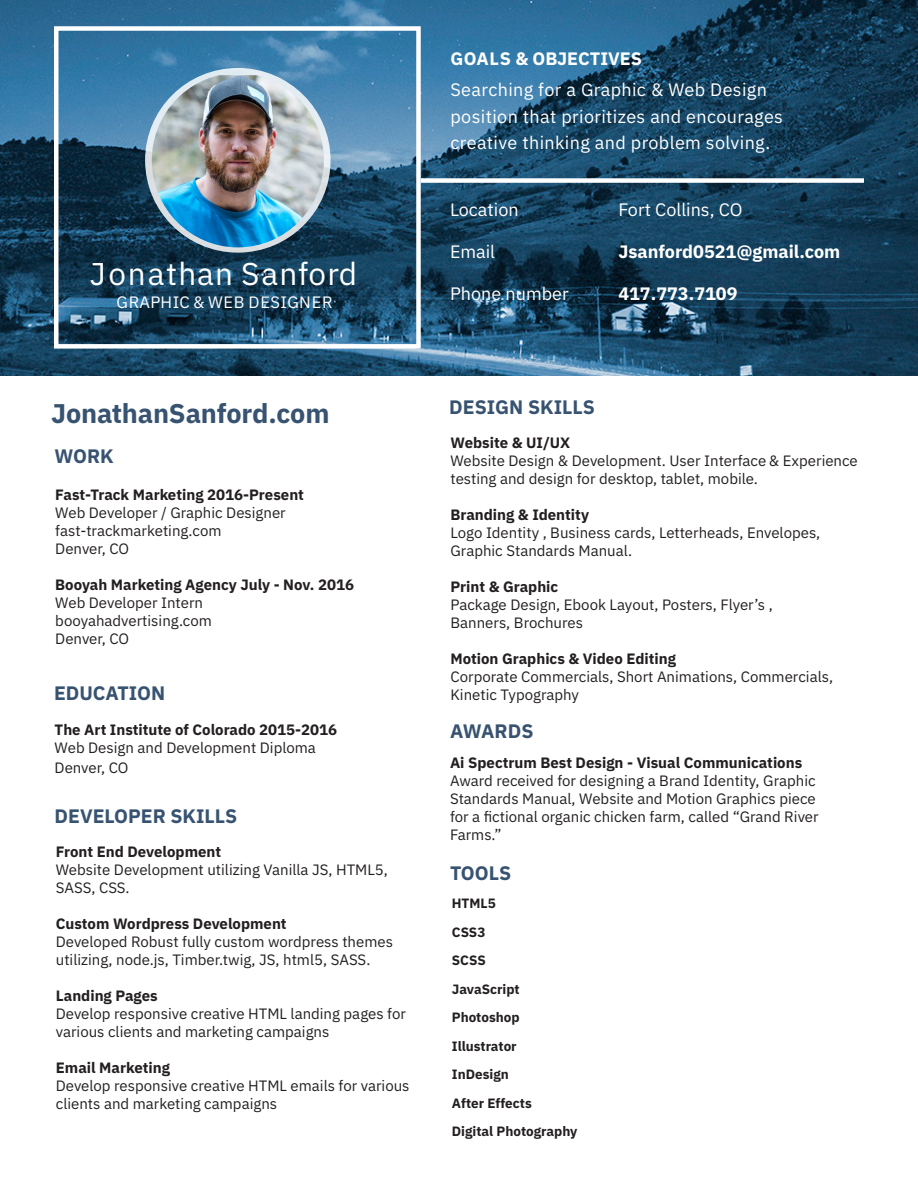
<style>
.page{position:relative;width:918px;height:1188px;background:#fff}
.page>*{position:absolute;margin:0;border:0;box-sizing:border-box;transform-origin:0 0}
.t1{font:31.5px "IBM Plex Sans";letter-spacing:.04em;color:#fff}
.t2{font:700 27px "IBM Plex Sans";letter-spacing:-.005em;color:#375371}
.t3{font:700 19.5px "IBM Plex Sans";color:#375371}
.t4{font:18px/25.5px "IBM Plex Sans";letter-spacing:.02em;color:#fff}
.t5{font:700 18px "IBM Plex Sans";color:#fff}
.t6{font:18px "IBM Plex Sans";color:#fff}
.t7{font:16.5px "IBM Plex Sans";letter-spacing:.02em;color:#fff}
.t8{font:15px/18px "IBM Plex Sans";color:#231f20}
.t9{font:700 15px "IBM Plex Sans";color:#231f20}
.t10{font:700 13.5px "IBM Plex Sans";color:#231f20}
</style>
<div class="page">
<img style="left:0;top:0;width:918px;height:376px">
<div style="left:54px;top:26px;width:367px;height:323px;border:4px solid #fff"></div>
<div style="left:421px;top:178px;width:443px;height:5px;background:#fff"></div>
<svg style="left:145px;top:68px;width:186px;height:185px"></svg>
<img style="left:152px;top:75px;width:172px;height:172px">
<p class="t1" style="left:90px;top:250px;width:269px">Jonathan Sanford</p>
<p class="t7" style="left:117px;top:289px;width:218px">GRAPHIC &amp; WEB DESIGNER</p>
<p class="t2" style="left:51px;top:392px;width:280px">JonathanSanford.com</p>
<p class="t3" style="left:55px;top:441px;width:61px">WORK</p>
<p class="t9" style="left:55px;top:482px;width:250px">Fast-Track Marketing 2016-Present</p>
<p class="t8" style="left:55px;top:502px;width:232px">Web Developer / Graphic Designer</p>
<p class="t8" style="left:55px;top:520px;width:168px">fast-trackmarketing.com</p>
<p class="t8" style="left:55px;top:538px;width:75px">Denver, CO</p>
<p class="t9" style="left:55px;top:572px;width:300px">Booyah Marketing Agency July - Nov. 2016</p>
<p class="t8" style="left:55px;top:592px;width:149px">Web Developer Intern</p>
<p class="t8" style="left:55px;top:610px;width:158px">booyahadvertising.com</p>
<p class="t8" style="left:55px;top:628px;width:75px">Denver, CO</p>
<p class="t3" style="left:54px;top:678px;width:113px">EDUCATION</p>
<p class="t9" style="left:55px;top:718px;width:284px">The Art Institute of Colorado 2015-2016</p>
<p class="t8" style="left:55px;top:737px;width:263px">Web Design and Development Diploma</p>
<p class="t8" style="left:55px;top:757px;width:75px">Denver, CO</p>
<p class="t3" style="left:55px;top:800px;width:184px">DEVELOPER SKILLS</p>
<p class="t9" style="left:56px;top:840px;width:167px">Front End Development</p>
<p class="t8" style="left:56px;top:860px;width:334px">Website Development utilizing Vanilla JS, HTML5,<br>SASS, CSS.</p>
<p class="t9" style="left:56px;top:912px;width:232px">Custom Wordpress Development</p>
<p class="t8" style="left:56px;top:932px;width:339px">Developed Robust fully custom wordpress themes utilizing, node.js, Timber.twig, JS, html5, SASS.</p>
<p class="t9" style="left:56px;top:984px;width:103px">Landing Pages</p>
<p class="t8" style="left:56px;top:1004px;width:352px">Develop responsive creative HTML landing pages for various clients and marketing campaigns</p>
<p class="t9" style="left:56px;top:1056px;width:116px">Email Marketing</p>
<p class="t8" style="left:56px;top:1076px;width:355px">Develop responsive creative HTML emails for various clients and marketing campaigns</p>
<p class="t5" style="left:450px;top:44px;width:193px">GOALS &amp; OBJECTIVES</p>
<p class="t4" style="left:450px;top:76px;width:318px">Searching for a Graphic &amp; Web Design</p>
<p class="t4" style="left:450px;top:103px;width:334px">position that prioritizes and encourages creative thinking and problem solving.</p>
<p class="t6" style="left:450px;top:196px;width:70px">Location</p>
<p class="t4" style="left:450px;top:238px;width:47px">Email</p>
<p class="t6" style="left:450px;top:280px;width:120px">Phone number</p>
<p class="t6" style="left:618px;top:196px;width:126px">Fort Collins, CO</p>
<p class="t5" style="left:618px;top:237px;width:224px">Jsanford0521@gmail.com</p>
<p class="t5" style="left:618px;top:279px;width:121px">417.773.7109</p>
<p class="t3" style="left:449px;top:392px;width:147px">DESIGN SKILLS</p>
<p class="t9" style="left:450px;top:431px;width:121px">Website &amp; UI/UX</p>
<p class="t8" style="left:450px;top:451px;width:409px">Website Design &amp; Development. User Interface &amp; Experience testing and design for desktop, tablet, mobile.</p>
<p class="t9" style="left:450px;top:503px;width:140px">Branding &amp; Identity</p>
<p class="t8" style="left:450px;top:523px;width:371px">Logo Identity , Business cards, Letterheads, Envelopes,<br>Graphic Standards Manual.</p>
<p class="t9" style="left:450px;top:575px;width:109px">Print &amp; Graphic</p>
<p class="t8" style="left:450px;top:595px;width:324px">Package Design, Ebook Layout, Posters, Flyer’s ,<br>Banners, Brochures</p>
<p class="t9" style="left:450px;top:647px;width:227px">Motion Graphics &amp; Video Editing</p>
<p class="t8" style="left:450px;top:667px;width:384px">Corporate Commercials, Short Animations, Commercials,<br>Kinetic Typography</p>
<p class="t3" style="left:450px;top:716px;width:85px">AWARDS</p>
<p class="t9" style="left:450px;top:751px;width:354px">Ai Spectrum Best Design - Visual Communications</p>
<p class="t8" style="left:450px;top:771px;width:370px">Award received for designing a Brand Identity, Graphic Standards Manual, Website and Motion Graphics piece for a fictional organic chicken farm, called “Grand River Farms.”</p>
<p class="t3" style="left:450px;top:858px;width:63px">TOOLS</p>
<p class="t10" style="left:452px;top:893px;width:45px">HTML5</p>
<p class="t10" style="left:452px;top:921px;width:35px">CSS3</p>
<p class="t10" style="left:452px;top:950px;width:35px">SCSS</p>
<p class="t10" style="left:452px;top:978px;width:69px">JavaScript</p>
<p class="t10" style="left:452px;top:1007px;width:69px">Photoshop</p>
<p class="t10" style="left:452px;top:1035px;width:66px">Illustrator</p>
<p class="t10" style="left:452px;top:1064px;width:59px">InDesign</p>
<p class="t10" style="left:452px;top:1092px;width:81px">After Effects</p>
<p class="t10" style="left:452px;top:1121px;width:127px">Digital Photography</p>
</div>
